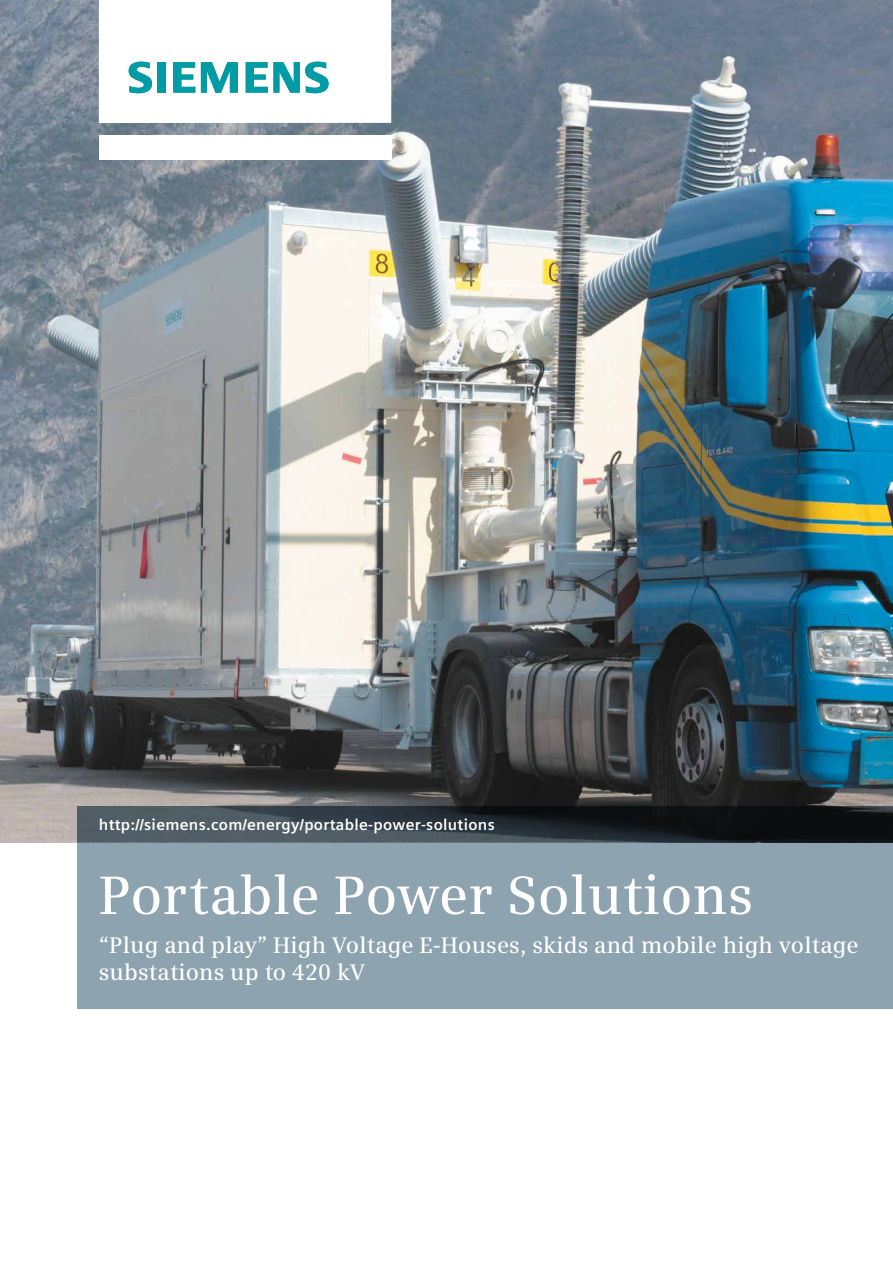
<style>
.page{position:relative;width:893px;height:1263px;background:#fff}
.page>*{position:absolute;margin:0;border:0;box-sizing:border-box;transform-origin:0 0}
.t1{font:600 54px "Siemens Serif";letter-spacing:.005em;color:#fff}
.t2{font:600 22.5px/27px "Siemens Serif";letter-spacing:.005em;color:#fff}
.t3{font:700 15.6px "Siemens Sans Global";letter-spacing:.02em;color:#fff}
</style>
<div class="page">
<img style="left:0;top:0;width:893px;height:842px">
<svg style="left:78px;top:807px;width:815px;height:35px;background:#2b343a"></svg>
<div style="left:78px;top:842px;width:815px;height:166px;background:#8da3b0"></div>
<div style="left:99px;top:0;width:292px;height:123px;background:#fff"></div>
<div style="left:99px;top:135px;width:292px;height:25px;background:#fff"></div>
<svg style="left:129px;top:62px;width:23px;height:31px"></svg>
<div style="left:157px;top:62px;width:8px;height:31px;background:#009ba4"></div>
<svg style="left:173px;top:62px;width:22px;height:31px"></svg>
<svg style="left:201px;top:62px;width:37px;height:31px"></svg>
<svg style="left:246px;top:62px;width:83px;height:31px"></svg>
<p class="t3" style="left:99px;top:813px;width:397px">http://siemens.com/energy/portable-power-solutions</p>
<h1 class="t1" style="left:99px;top:864px;width:656px">Portable Power Solutions</h1>
<p class="t2" style="left:99px;top:931px;width:761px">“Plug and play” High Voltage E-Houses, skids and mobile high voltage substations up to 420 kV</p>
</div>
